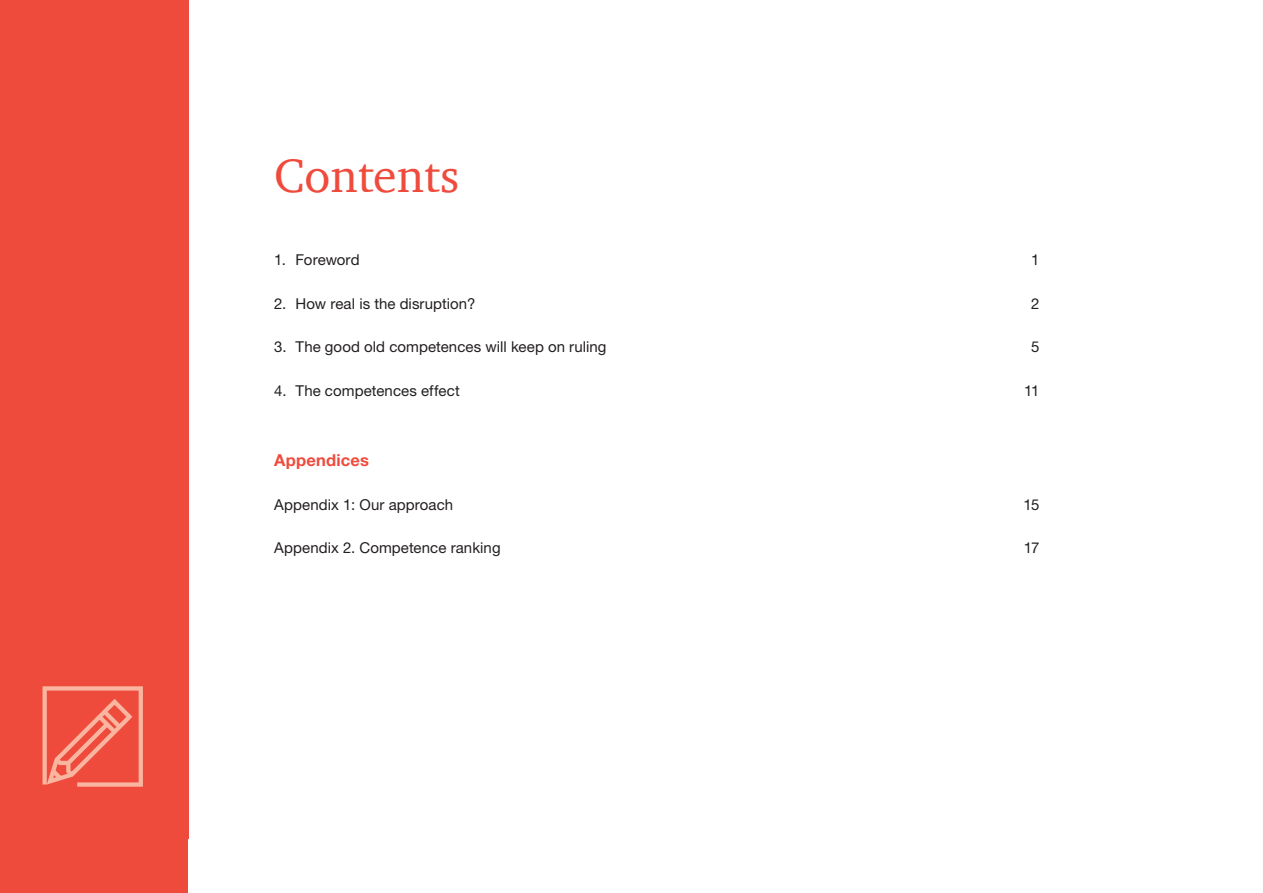
<style>
.page{position:relative;width:1263px;height:893px;background:#fff}
.page>*{position:absolute;margin:0;border:0;box-sizing:border-box;transform-origin:0 0}
.Titel_inhoud{font:48px "Charter ITC Com";color:#ef4b3d}
.t1{font:700 16.5px "Helvetica Neue";letter-spacing:.01em;color:#ef4b3d}
.t2{font:15px "Helvetica Neue";letter-spacing:.005em;color:#231f20}
</style>
<div class="page">
<div style="left:0;top:0;width:188px;height:893px;background:#ef4b3d"></div>
<svg style="left:43px;top:686px;width:100px;height:101px"></svg>
<p class="Titel_inhoud" style="left:274px;top:146px;width:187px">Contents</p>
<p class="t2" style="left:274px;top:251px;width:87px">1. Foreword</p>
<p class="t2" style="left:1031px;top:251px;width:10px">1</p>
<p class="t2" style="left:274px;top:295px;width:203px">2. How real is the disruption?</p>
<p class="t2" style="left:1031px;top:295px;width:10px">2</p>
<p class="t2" style="left:274px;top:338px;width:334px">3. The good old competences will keep on ruling</p>
<p class="t2" style="left:1031px;top:338px;width:10px">5</p>
<p class="t2" style="left:274px;top:382px;width:187px">4. The competences effect</p>
<p class="t2" style="left:1024px;top:382px;width:17px">11</p>
<p class="t1" style="left:274px;top:450px;width:96px">Appendices</p>
<p class="t2" style="left:274px;top:496px;width:180px">Appendix 1: Our approach</p>
<p class="t2" style="left:1023px;top:496px;width:17px">15</p>
<p class="t2" style="left:274px;top:539px;width:228px">Appendix 2. Competence ranking</p>
<p class="t2" style="left:1024px;top:539px;width:17px">17</p>
</div>
